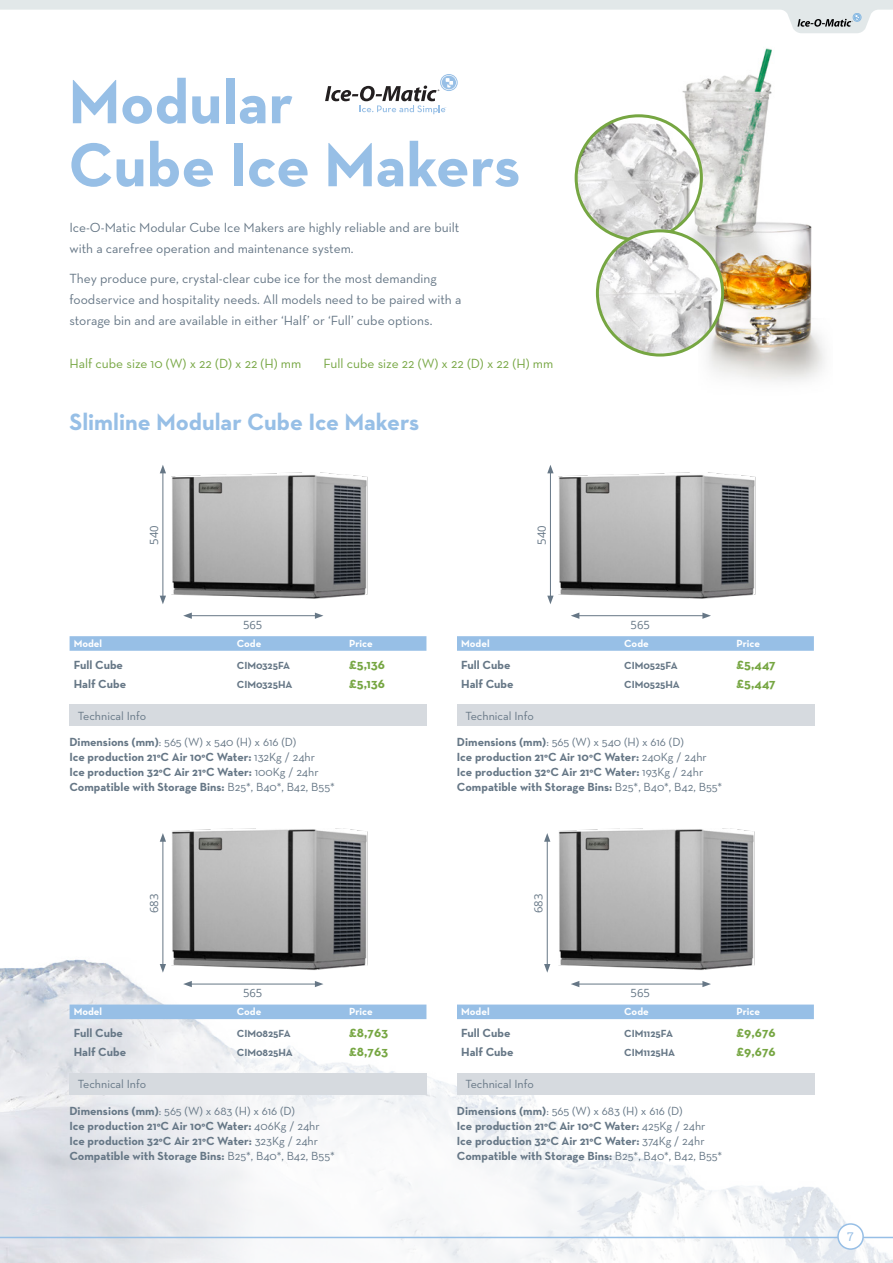
<style>
.page{position:relative;width:893px;height:1263px;background:#fff}
.page>*{position:absolute;margin:0;border:0;box-sizing:border-box;transform-origin:0 0}
.t1{font:700 63px/63px "Neutraface Text";color:#97bfe6}
.t2{font:700 24px "Neutraface Text";color:#97bfe6}
.Bullets{font:13.5px/21px "Neutraface Text";color:#667786}
.t3{font:13.5px "Neutraface Text";color:#76a642}
.t4{font:700 13.5px "Neutraface Text";color:#76a642}
.t5{font:700 12px "Neutraface Text";color:#667786}
.t6{font:12px "Neutraface Text";color:#667786}
.t7{font:12px "Neutraface Text";color:#677786}
.t8{font:12px "Roboto Slab";color:#97bfe6}
.t9{font:11.25px "Open Sans";color:#667786}
.t10{font:700 10.5px "Neutraface Text";color:#667786}
.t11{font:700 10.5px "Neutraface Text";color:#fff}
.s1{font-weight:700}
.s2{font-weight:400}
</style>
<div class="page">
<svg style="left:0;top:841px;width:893px;height:396px"></svg>
<div style="left:442px;top:76px;width:14px;height:13px;background:#97bfe6;border-radius:50%"></div>
<div style="left:440px;top:74px;width:18px;height:17px;border:1px solid #97bfe6;border-radius:50%"></div>
<svg style="left:325px;top:78px;width:129px;height:36px"></svg>
<img style="left:682px;top:48px;width:90px;height:165px">
<img style="left:701px;top:213px;width:124px;height:169px">
<img style="left:576px;top:116px;width:125px;height:115px">
<div style="left:575px;top:114px;width:128px;height:127px;border:3px solid #76a642;border-radius:50%"></div>
<img style="left:597px;top:231px;width:126px;height:124px">
<div style="left:596px;top:229px;width:128px;height:128px;border:3px solid #76a642;border-radius:50%"></div>
<img style="left:171px;top:472px;width:197px;height:127px">
<img style="left:171px;top:828px;width:201px;height:148px">
<img style="left:558px;top:828px;width:201px;height:148px">
<img style="left:558px;top:472px;width:198px;height:127px">
<svg style="left:70px;top:636px;width:356px;height:15px;background:#99c0e6"></svg>
<div style="left:70px;top:1004px;width:356px;height:15px;background:#97bfe6"></div>
<svg style="left:457px;top:636px;width:357px;height:15px;background:#99c0e6"></svg>
<div style="left:457px;top:1004px;width:357px;height:15px;background:#97bfe6"></div>
<div style="left:69px;top:705px;width:357px;height:21px;background:#d6dadf"></div>
<div style="left:69px;top:1073px;width:357px;height:21px;background:#d6dadf"></div>
<div style="left:457px;top:705px;width:357px;height:21px;background:#d6dadf"></div>
<div style="left:457px;top:1073px;width:357px;height:21px;background:#d6dadf"></div>
<hr style="left:189px;top:615px;width:128px;height:1px;background:#667786">
<svg style="left:315px;top:613px;width:8px;height:6px"></svg>
<svg style="left:183px;top:612px;width:9px;height:7px"></svg>
<hr style="left:189px;top:984px;width:128px;height:1px;background:#667786">
<svg style="left:315px;top:981px;width:8px;height:6px"></svg>
<svg style="left:183px;top:981px;width:9px;height:6px"></svg>
<hr style="left:577px;top:615px;width:128px;height:1px;background:#667786">
<svg style="left:702px;top:613px;width:9px;height:6px"></svg>
<svg style="left:571px;top:612px;width:8px;height:7px"></svg>
<hr style="left:577px;top:984px;width:128px;height:1px;background:#667786">
<svg style="left:702px;top:981px;width:9px;height:6px"></svg>
<svg style="left:571px;top:981px;width:8px;height:6px"></svg>
<hr style="left:163px;top:471px;width:1px;height:127px;background:#667786">
<svg style="left:160px;top:465px;width:6px;height:8px"></svg>
<svg style="left:160px;top:596px;width:6px;height:8px"></svg>
<hr style="left:163px;top:839px;width:1px;height:127px;background:#667786">
<svg style="left:160px;top:833px;width:6px;height:9px"></svg>
<svg style="left:160px;top:964px;width:6px;height:9px"></svg>
<hr style="left:550px;top:471px;width:1px;height:127px;background:#667786">
<svg style="left:547px;top:465px;width:7px;height:8px"></svg>
<svg style="left:547px;top:596px;width:7px;height:8px"></svg>
<hr style="left:547px;top:839px;width:1px;height:127px;background:#667786">
<svg style="left:544px;top:833px;width:6px;height:9px"></svg>
<svg style="left:544px;top:964px;width:6px;height:9px"></svg>
<svg style="left:0;top:1237px;width:893px;height:26px"></svg>
<div style="left:838px;top:1224px;width:25px;height:25px;background:#fff;border-radius:50%"></div>
<div style="left:837px;top:1223px;width:27px;height:27px;border:2px solid #97bfe6;border-radius:50%"></div>
<svg style="left:0;top:0;width:893px;height:33px"></svg>
<p class="t1" style="left:68px;top:70px;width:453px">Modular<br>Cube Ice Makers</p>
<p class="Bullets" style="left:69px;top:217px;width:391px">Ice-O-Matic Modular Cube Ice Makers are highly reliable and are built with a carefree operation and maintenance system.</p>
<p class="Bullets" style="left:69px;top:268px;width:393px">They produce pure, crystal-clear cube ice for the most demanding foodservice and hospitality needs. All models need to be paired with a storage bin and are available in either ‘Half’ or ‘Full’ cube options.</p>
<p class="t3" style="left:69px;top:354px;width:233px">Half cube size 10 (W) x 22 (D) x 22 (H) mm</p>
<p class="t3" style="left:323px;top:354px;width:231px">Full cube size 22 (W) x 22 (D) x 22 (H) mm</p>
<p class="t2" style="left:69px;top:406px;width:351px">Slimline Modular Cube Ice Makers</p>
<p class="t9" style="left:146px;top:545px;width:21px;rotate:-90deg">540</p>
<p class="t9" style="left:534px;top:545px;width:21px;rotate:-90deg">540</p>
<p class="t9" style="left:243px;top:617px;width:21px">565</p>
<p class="t9" style="left:631px;top:617px;width:21px">565</p>
<p class="t11" style="left:74px;top:636px;width:30px">Model</p>
<p class="t11" style="left:237px;top:636px;width:26px">Code</p>
<p class="t11" style="left:349px;top:636px;width:25px">Price</p>
<p class="t5" style="left:74px;top:657px;width:51px">Full Cube</p>
<p class="t10" style="left:237px;top:658px;width:55px">CIM0325FA</p>
<p class="t4" style="left:349px;top:655px;width:38px">£5,136</p>
<p class="t5" style="left:74px;top:676px;width:54px">Half Cube</p>
<p class="t10" style="left:237px;top:677px;width:57px">CIM0325HA</p>
<p class="t4" style="left:349px;top:674px;width:38px">£5,136</p>
<p class="t11" style="left:461px;top:636px;width:30px">Model</p>
<p class="t11" style="left:624px;top:636px;width:26px">Code</p>
<p class="t11" style="left:736px;top:636px;width:25px">Price</p>
<p class="t5" style="left:461px;top:657px;width:51px">Full Cube</p>
<p class="t10" style="left:624px;top:658px;width:55px">CIM0525FA</p>
<p class="t4" style="left:736px;top:655px;width:41px">£5,447</p>
<p class="t5" style="left:461px;top:676px;width:54px">Half Cube</p>
<p class="t10" style="left:624px;top:677px;width:57px">CIM0525HA</p>
<p class="t4" style="left:736px;top:674px;width:41px">£5,447</p>
<p class="t6" style="left:78px;top:708px;width:70px">Technical Info</p>
<p class="t7" style="left:465px;top:708px;width:70px">Technical Info</p>
<p class="t6" style="left:69px;top:735px;width:228px"><span class="s1">Dimensions (mm)</span>: 565 (W) x 540 (H) x 616 (D)</p>
<p class="t5" style="left:69px;top:749px;width:247px">Ice production 21°C Air 10°C Water: <span class="s2">132Kg / 24hr</span></p>
<p class="t5" style="left:69px;top:764px;width:251px">Ice production 32°C Air 21°C Water: <span class="s2">100Kg / 24hr</span></p>
<p class="t5" style="left:69px;top:779px;width:267px">Compatible with Storage Bins: <span class="s2">B25*, B40*, B42, B55*</span></p>
<p class="t6" style="left:457px;top:735px;width:228px"><span class="s1">Dimensions (mm)</span>: 565 (W) x 540 (H) x 616 (D)</p>
<p class="t5" style="left:457px;top:749px;width:251px">Ice production 21°C Air 10°C Water: <span class="s2">240Kg / 24hr</span></p>
<p class="t5" style="left:457px;top:764px;width:248px">Ice production 32°C Air 21°C Water: <span class="s2">193Kg / 24hr</span></p>
<p class="t5" style="left:457px;top:779px;width:267px">Compatible with Storage Bins: <span class="s2">B25*, B40*, B42, B55*</span></p>
<p class="t9" style="left:146px;top:913px;width:21px;rotate:-90deg">683</p>
<p class="t9" style="left:531px;top:913px;width:21px;rotate:-90deg">683</p>
<p class="t9" style="left:243px;top:985px;width:21px">565</p>
<p class="t9" style="left:631px;top:985px;width:21px">565</p>
<p class="t11" style="left:74px;top:1004px;width:30px">Model</p>
<p class="t11" style="left:237px;top:1004px;width:26px">Code</p>
<p class="t11" style="left:349px;top:1004px;width:25px">Price</p>
<p class="t5" style="left:74px;top:1025px;width:51px">Full Cube</p>
<p class="t10" style="left:237px;top:1027px;width:55px">CIM0825FA</p>
<p class="t4" style="left:349px;top:1024px;width:41px">£8,763</p>
<p class="t5" style="left:74px;top:1044px;width:54px">Half Cube</p>
<p class="t10" style="left:237px;top:1046px;width:58px">CIM0825HA</p>
<p class="t4" style="left:349px;top:1043px;width:41px">£8,763</p>
<p class="t11" style="left:461px;top:1004px;width:30px">Model</p>
<p class="t11" style="left:624px;top:1004px;width:26px">Code</p>
<p class="t11" style="left:736px;top:1004px;width:25px">Price</p>
<p class="t5" style="left:461px;top:1025px;width:51px">Full Cube</p>
<p class="t10" style="left:624px;top:1027px;width:50px">CIM1125FA</p>
<p class="t4" style="left:736px;top:1024px;width:41px">£9,676</p>
<p class="t5" style="left:461px;top:1044px;width:54px">Half Cube</p>
<p class="t10" style="left:624px;top:1046px;width:53px">CIM1125HA</p>
<p class="t4" style="left:736px;top:1043px;width:41px">£9,676</p>
<p class="t6" style="left:78px;top:1077px;width:70px">Technical Info</p>
<p class="t7" style="left:465px;top:1077px;width:70px">Technical Info</p>
<p class="t6" style="left:69px;top:1103px;width:227px"><span class="s1">Dimensions (mm)</span>: 565 (W) x 683 (H) x 616 (D)</p>
<p class="t5" style="left:69px;top:1118px;width:252px">Ice production 21°C Air 10°C Water: <span class="s2">406Kg / 24hr</span></p>
<p class="t5" style="left:69px;top:1133px;width:250px">Ice production 32°C Air 21°C Water: <span class="s2">323Kg / 24hr</span></p>
<p class="t5" style="left:69px;top:1148px;width:267px">Compatible with Storage Bins: <span class="s2">B25*, B40*, B42, B55*</span></p>
<p class="t6" style="left:457px;top:1103px;width:227px"><span class="s1">Dimensions (mm)</span>: 565 (W) x 683 (H) x 616 (D)</p>
<p class="t5" style="left:457px;top:1118px;width:250px">Ice production 21°C Air 10°C Water: <span class="s2">425Kg / 24hr</span></p>
<p class="t5" style="left:457px;top:1133px;width:249px">Ice production 32°C Air 21°C Water: <span class="s2">374Kg / 24hr</span></p>
<p class="t5" style="left:457px;top:1148px;width:267px">Compatible with Storage Bins: <span class="s2">B25*, B40*, B42, B55*</span></p>
<p class="t8" style="left:847px;top:1228px;width:8px">7</p>
</div>
